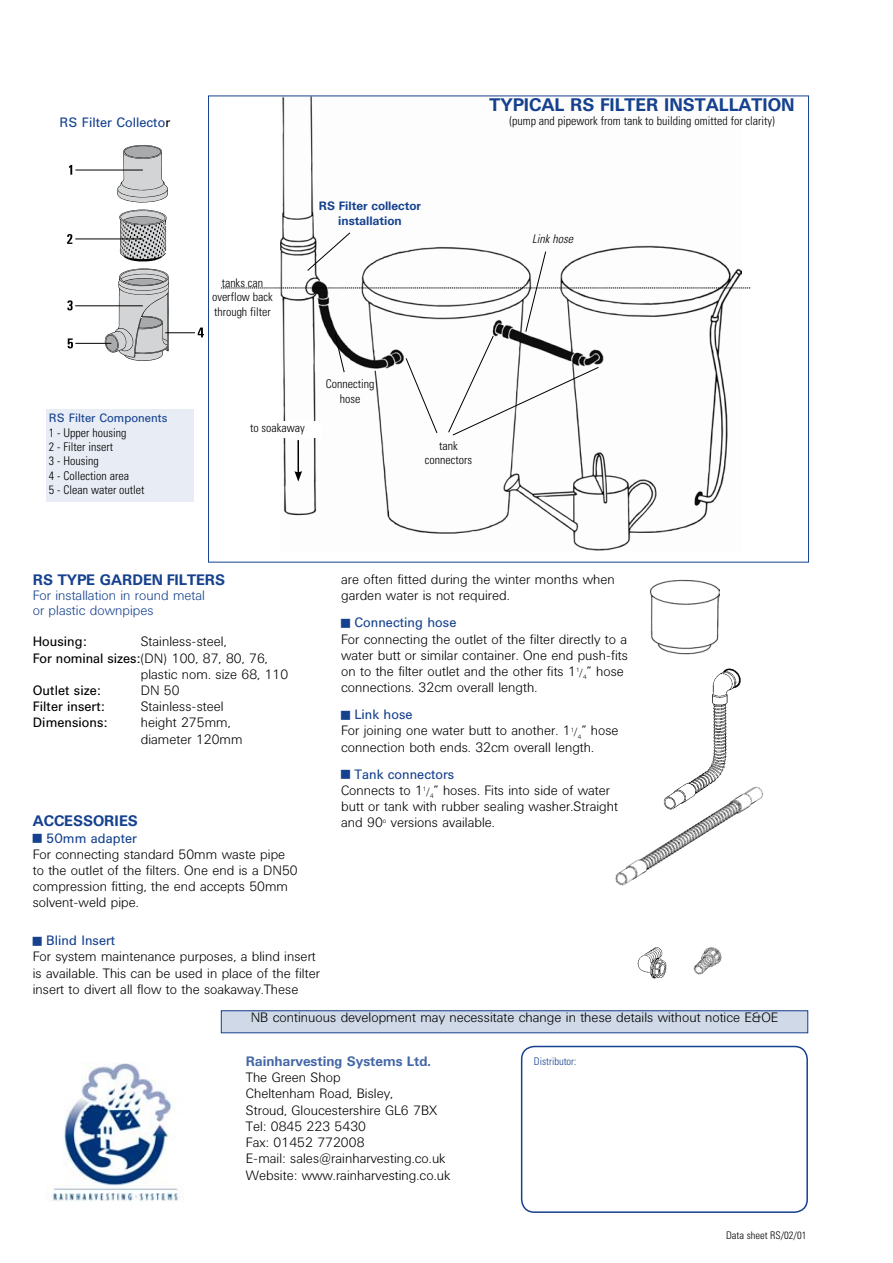
<style>
.page{position:relative;width:893px;height:1263px;background:#fff}
.page>*{position:absolute;margin:0;border:0;box-sizing:border-box;transform-origin:0 0}
.t1{font:700 18px "Univers BQ";color:#15418e}
.t2{font:700 15px "Univers BQ";color:#15418e}
.t3{font:300 13.5px/16.2px "Univers BQ";color:#000}
.t4{font:13.5px "Univers BQ";color:#15418e}
.t5{font:300 13.5px/15px "Univers BQ";color:#15418e}
.t6{font:13.5px "Univers BQ";color:#000}
.t7{font:700 13.5px "Univers BQ";color:#4467a5}
.t8{font:300 condensed 12px/14.4px "Univers";color:#000;text-align:center}
.t9{font:700 12px/15px "Univers BQ";color:#15418e;text-align:center}
.t10{font:12px "Univers BQ";color:#15418e}
.t11{font:italic 300 condensed 12px "Univers";color:#000}
.t12{font:300 condensed 10.5px "Univers";color:#000}
.t13{font:300 condensed 10.5px "Univers";color:#15418e}
.s1{color:#000}
.s2{font-weight:400}
.s3{font-size:10.5px}
.s4{font-weight:400;color:#15418e}
</style>
<div class="page">
<img style="left:48px;top:1063px;width:136px;height:139px">
<svg style="left:105px;top:268px;width:64px;height:93px"></svg>
<svg style="left:117px;top:145px;width:51px;height:57px"></svg>
<svg style="left:119px;top:209px;width:48px;height:52px;background:#a6a7a8"></svg>
<hr style="left:165px;top:332px;width:30px;height:1px;background:#000">
<hr style="left:75px;top:305px;width:68px;height:1px;background:#000">
<hr style="left:75px;top:239px;width:68px;height:1px;background:#000">
<hr style="left:75px;top:343px;width:36px;height:1px;background:#000">
<hr style="left:75px;top:170px;width:68px;height:1px;background:#000">
<svg style="left:69px;top:165px;width:3px;height:10px"></svg>
<svg style="left:67px;top:234px;width:5px;height:10px"></svg>
<svg style="left:67px;top:300px;width:6px;height:10px"></svg>
<svg style="left:68px;top:338px;width:5px;height:10px"></svg>
<svg style="left:198px;top:328px;width:6px;height:9px"></svg>
<div style="left:46px;top:410px;width:148px;height:92px;background:#e8ecf4"></div>
<img style="left:282px;top:98px;width:446px;height:453px">
<div style="left:521px;top:1046px;width:287px;height:167px;border:2px solid #15418e;border-radius:13px"></div>
<div style="left:221px;top:1011px;width:587px;height:22px;background:#d0d9e8"></div>
<div style="left:221px;top:1010px;width:587px;height:23px;border:1px solid #15418e"></div>
<img style="left:694px;top:668px;width:47px;height:111px">
<div style="left:233px;top:421px;width:89px;height:16px;background:#fff"></div>
<hr style="left:297px;top:440px;width:2px;height:33px;background:#000">
<svg style="left:294px;top:471px;width:8px;height:11px"></svg>
<svg style="left:221px;top:233px;width:530px;height:202px"></svg>
<img style="left:615px;top:779px;width:149px;height:107px">
<img style="left:637px;top:947px;width:30px;height:32px">
<img style="left:693px;top:946px;width:29px;height:29px">
<img style="left:649px;top:579px;width:70px;height:76px">
<p class="t4" style="left:60px;top:115px;width:112px">RS Filter Collecto<span class="s1">r</span></p>
<p class="t10" style="left:49px;top:411px;width:120px">RS Filter Components</p>
<p class="t8" style="left:49px;top:425px;width:97px;text-align:left">1 - Upper housing<br>2 - Filter insert<br>3 - Housing<br>4 - Collection area<br>5 - Clean water outlet</p>
<h1 class="t1" style="left:490px;top:94px;width:45px">Typical</h1>
<h1 class="t1" style="left:570px;top:94px;width:40px">r S filt</h1>
<h1 class="t1" style="left:635px;top:94px;width:40px">er installati</h1>
<h1 class="t1" style="left:768px;top:94px;width:26px">on</h1>
<p class="t8" style="left:509px;top:114px;width:267px">(pump and pipework from tank to building omitted for clarity)</p>
<p class="t8" style="left:212px;top:275px;width:62px">tanks can overflow back through filter</p>
<p class="t9" style="left:319px;top:199px;width:104px">RS Filter collector installation</p>
<p class="t8" style="left:250px;top:421px;width:56px">to soakaway</p>
<p class="t8" style="left:326px;top:377px;width:50px">Connecting hose</p>
<p class="t8" style="left:425px;top:439px;width:49px">tank connectors</p>
<p class="t11" style="left:532px;top:231px;width:42px">Link hose</p>
<p class="t2" style="left:33px;top:571px;width:194px">RS Type GARDEN FILTERS</p>
<p class="t5" style="left:33px;top:588px;width:174px">For installation in round metal or plastic downpipes</p>
<p class="t6" style="left:33px;top:634px;width:55px">Housing:</p>
<p class="t3" style="left:141px;top:634px;width:88px">Stainless-steel,</p>
<p class="t3" style="left:33px;top:650px;width:237px"><span class="s2">For nominal sizes:</span>(DN) 100, 87, 80, 76,</p>
<p class="t3" style="left:141px;top:666px;width:149px">plastic nom. size 68, 110</p>
<p class="t6" style="left:33px;top:683px;width:70px">Outlet size:</p>
<p class="t3" style="left:141px;top:683px;width:40px">DN 50</p>
<p class="t6" style="left:33px;top:699px;width:74px">Filter insert:</p>
<p class="t3" style="left:141px;top:699px;width:84px">Stainless-steel</p>
<p class="t6" style="left:33px;top:715px;width:76px">Dimensions:</p>
<p class="t3" style="left:141px;top:715px;width:103px">height 275mm, diameter 120mm</p>
<p class="t2" style="left:33px;top:813px;width:104px">Accessori es</p>
<p class="t4" style="left:46px;top:830px;width:92px">50mm adapter</p>
<p class="t3" style="left:33px;top:846px;width:267px">For connecting standard 50mm waste pipe to the outlet of the filters. One end is a DN50 compression fitting, the end accepts 50mm solvent-weld pipe.</p>
<p class="t4" style="left:46px;top:933px;width:71px">Blind Insert</p>
<p class="t3" style="left:33px;top:949px;width:289px">For system maintenance purposes, a blind insert is available. This can be used in place of the filter insert to divert all flow to the soakaway.These</p>
<p class="t3" style="left:341px;top:572px;width:275px">are often fitted during the winter months when garden water is not required.</p>
<p class="t4" style="left:354px;top:615px;width:103px">Connecting hose</p>
<p class="t3" style="left:341px;top:631px;width:288px">For connecting the outlet of the filter directly to a water butt or similar container. One end push-fits on to the filter outlet and the other fits 1<sup>1</sup><span class="s3">/</span><sub>4</sub>” hose connections. 32cm overall length.</p>
<p class="t3" style="left:341px;top:707px;width:279px;text-indent:13px"><span class="s4">Link hose<br></span>For joining one water butt to another. 1<sup>1</sup><span class="s3">/</span><sub>4</sub>” hose connection both ends. 32cm overall length.</p>
<p class="t3" style="left:341px;top:766px;width:278px;text-indent:13px"><span class="s4">Tank connectors<br></span>Connects to 1<sup>1</sup><span class="s3">/</span><sub>4</sub>” hoses. Fits into side of water butt or tank with rubber sealing washer.Straight and 90<sup>o</sup> versions available.</p>
<p class="t3" style="left:251px;top:1010px;width:529px">NB continuous development may necessitate change in these details without notice E&amp;OE</p>
<p class="t7" style="left:246px;top:1054px;width:186px">Rainharvesting Systems Ltd.</p>
<p class="t3" style="left:246px;top:1070px;width:206px">The Green Shop<br>Cheltenham Road, Bisley,<br>Stroud, Gloucestershire GL6 7BX<br>Tel: 0845 223 5430<br>Fax: 01452 772008<br>E-mail: sales@rainharvesting.co.uk<br>Website: www.rainharvesting.co.uk</p>
<p class="t13" style="left:534px;top:1055px;width:44px">Distributor:</p>
<p class="t12" style="left:726px;top:1229px;width:82px">Data sheet RS/02/01</p>
</div>
